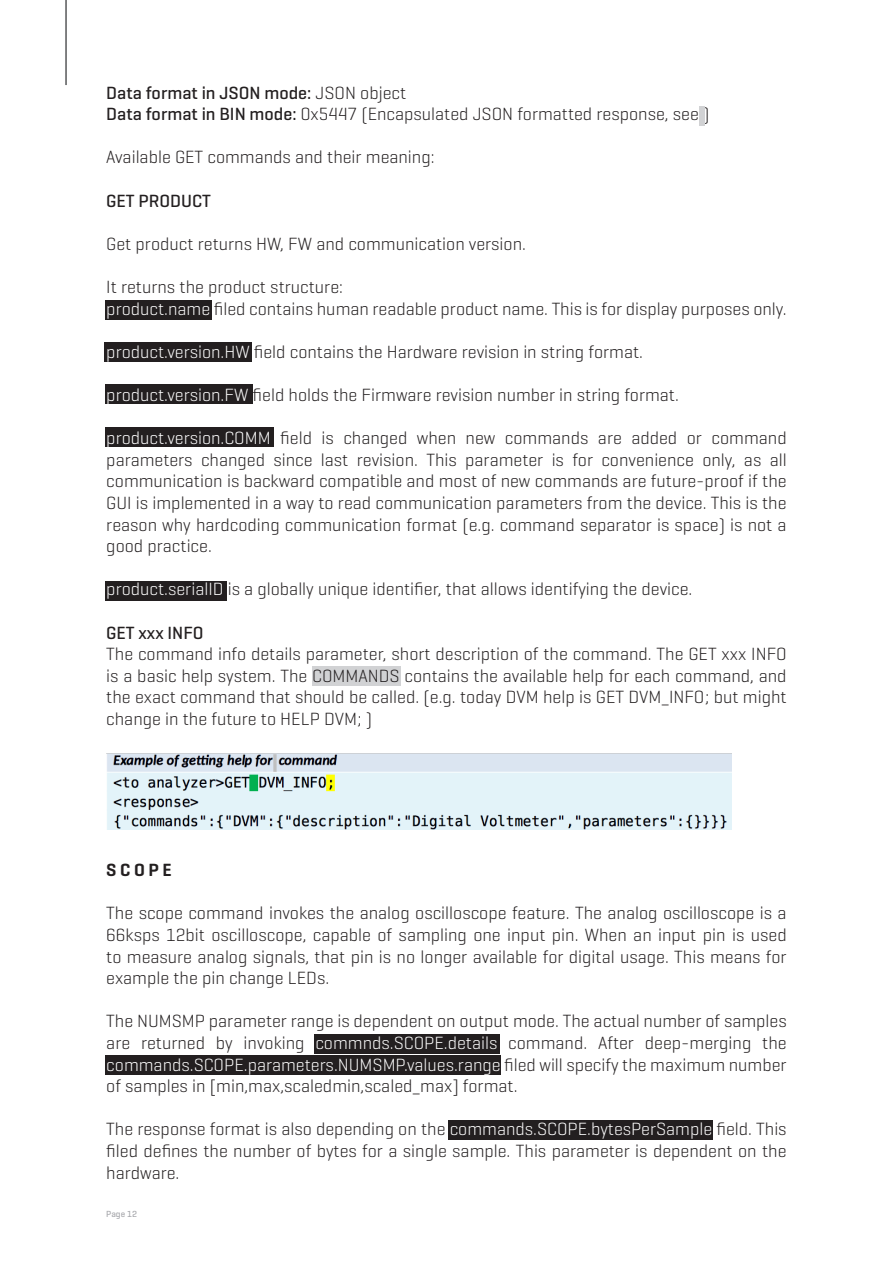
<style>
.page{position:relative;width:893px;height:1263px;background:#fff}
.page>*{position:absolute;margin:0;border:0;box-sizing:border-box;transform-origin:0 0}
.t1{font:300 18px/21.6px "Geogrotesque";color:#231f20;text-align:justify}
.t2{font:500 18px "Geogrotesque";color:#231f20}
.t3{font:600 18px "Geogrotesque";letter-spacing:.2em;color:#231f20}
.t4{font:500 9px "Geogrotesque";color:#a8a9ad}
.s1{font-weight:300}
.s2{font-weight:500}
.s3{color:#fff}
</style>
<div class="page">
<hr style="left:65px;top:0;width:2px;height:85px;background:#57585a">
<div style="left:314px;top:1035px;width:185px;height:19px;background:#231f20"></div>
<div style="left:105px;top:1055px;width:395px;height:19px;background:#231f20"></div>
<div style="left:448px;top:1120px;width:265px;height:20px;background:#231f20"></div>
<div style="left:312px;top:666px;width:89px;height:19px;background:#d1d2d4"></div>
<div style="left:105px;top:581px;width:121px;height:19px;background:#231f20"></div>
<div style="left:105px;top:301px;width:107px;height:19px;background:#231f20"></div>
<div style="left:105px;top:342px;width:147px;height:19px;background:#231f20"></div>
<div style="left:105px;top:427px;width:168px;height:19px;background:#231f20"></div>
<div style="left:105px;top:385px;width:147px;height:19px;background:#231f20"></div>
<div style="left:699px;top:106px;width:5px;height:19px;background:#d1d2d4"></div>
<img style="left:107px;top:754px;width:625px;height:75px">
<p class="t2" style="left:106px;top:81px;width:301px">Data format in JSON mode: <span class="s1">JSON object</span></p>
<p class="t1" style="left:106px;top:103px;width:605px"><span class="s2">Data format in BIN mode:</span> 0x5447 (Encapsulated JSON formatted response, see )</p>
<p class="t1" style="left:106px;top:146px;width:330px">Available GET commands and their meaning:</p>
<p class="t2" style="left:106px;top:189px;width:106px">GET PRODUCT</p>
<p class="t1" style="left:106px;top:232px;width:421px">Get product returns HW, FW and communication version.</p>
<p class="t1" style="left:106px;top:275px;width:238px">It returns the product structure:</p>
<p class="t1" style="left:106px;top:297px;width:682px"><span class="s3">product.name</span> filed contains human readable product name. This is for display purposes only.</p>
<p class="t1" style="left:106px;top:340px;width:538px"><span class="s3">product.version.HW</span> field contains the Hardware revision in string format.</p>
<p class="t1" style="left:106px;top:383px;width:574px"><span class="s3">product.version.FW</span> field holds the Firmware revision number in string format.</p>
<p class="t1" style="left:106px;top:427px;width:682px"><span class="s3">product.version.COMM</span> field is changed when new commands are added or command parameters changed since last revision. This parameter is for convenience only, as all communication is backward compatible and most of new commands are future-proof if the GUI is implemented in a way to read communication parameters from the device. This is the reason why hardcoding communication format (e.g. command separator is space) is not a good practice.</p>
<p class="t1" style="left:106px;top:578px;width:588px"><span class="s3">product.serialID</span> is a globally unique identifier, that allows identifying the device.</p>
<p class="t2" style="left:106px;top:621px;width:99px">GET xxx INFO</p>
<p class="t1" style="left:106px;top:643px;width:682px">The command info details parameter, short description of the command. The GET xxx INFO is a basic help system. The COMMANDS contains the available help for each command, and the exact command that should be called. (e.g. today DVM help is GET DVM_INFO; but might change in the future to HELP DVM; )</p>
<p class="t3" style="left:106px;top:859px;width:67px">SCOPE</p>
<p class="t1" style="left:106px;top:902px;width:682px">The scope command invokes the analog oscilloscope feature. The analog oscilloscope is a 66ksps 12bit oscilloscope, capable of sampling one input pin. When an input pin is used to measure analog signals, that pin is no longer available for digital usage. This means for example the pin change LEDs.</p>
<p class="t1" style="left:106px;top:1010px;width:682px">The NUMSMP parameter range is dependent on output mode. The actual number of samples are returned by invoking <span class="s3">commnds.SCOPE.details</span> command. After deep-merging the <span class="s3">commands.SCOPE.parameters.NUMSMP.values.range</span> filed will specify the maximum number of samples in [min,max,scaledmin,scaled_max] format.</p>
<p class="t1" style="left:106px;top:1118px;width:682px">The response format is also depending on the <span class="s3">commands.SCOPE.bytesPerSample</span> field. This filed defines the number of bytes for a single sample. This parameter is dependent on the hardware.</p>
<p class="t4" style="left:106px;top:1209px;width:32px">Page 12</p>
</div>
